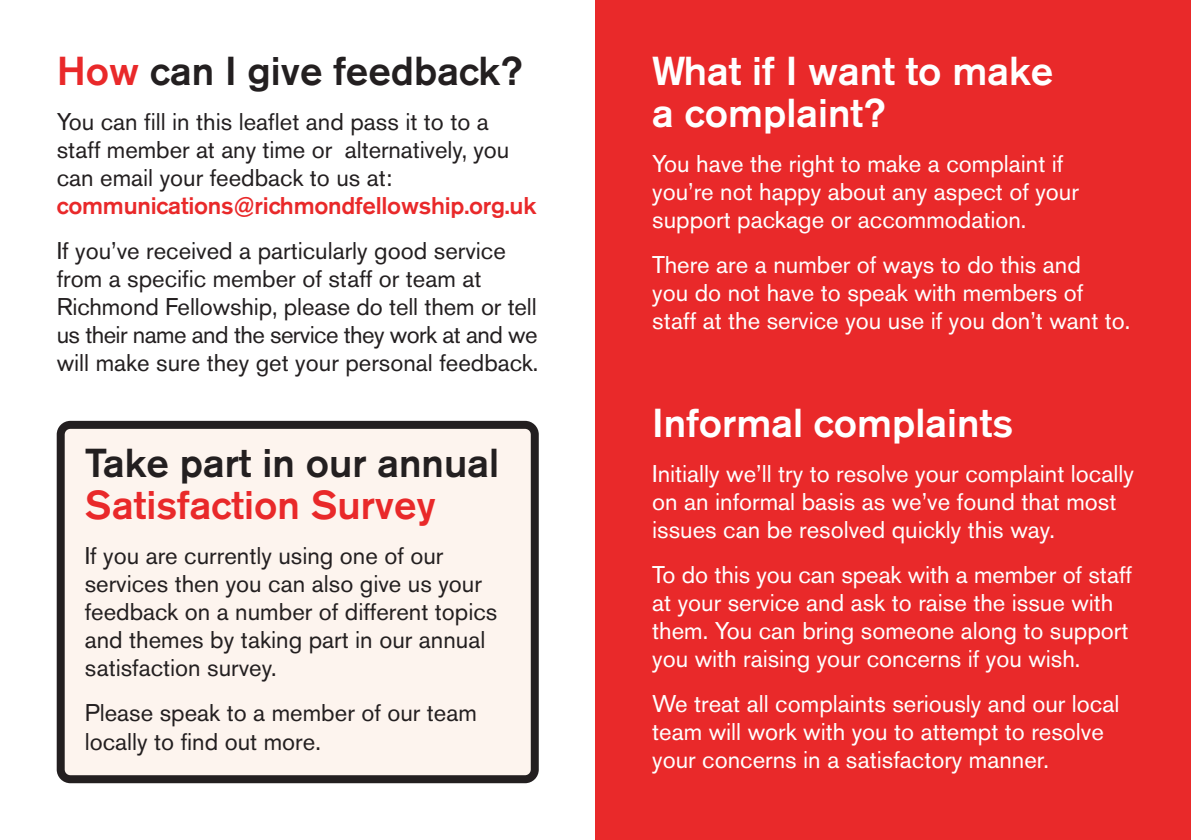
<style>
.page{position:relative;width:1191px;height:840px;background:#fff}
.page>*{position:absolute;margin:0;border:0;box-sizing:border-box;transform-origin:0 0}
.t1{font:500 40px/42px "Akzidenz Grotesk BE";color:#fff}
.t2{font:500 40px "Akzidenz Grotesk BE";color:#231f20}
.t3{font:500 40px "Akzidenz Grotesk BE";color:#e9292a}
.t4{font:24px/28px "Akzidenz Grotesk BE";color:#fff}
.t5{font:24px/28px "Akzidenz Grotesk BE";color:#231f20}
.t6{font:500 24px "Akzidenz Grotesk BE";letter-spacing:-.01em;color:#e9292a}
.s1{color:#e9292a}
</style>
<div class="page">
<div style="left:595px;top:0;width:596px;height:839px;background:#e9292a"></div>
<svg style="left:57px;top:420px;width:482px;height:362px;background:#ede4df"></svg>
<h1 class="t2" style="left:57px;top:57px;width:467px"><span class="s1">How</span> can I give feedback?</h1>
<p class="t5" style="left:57px;top:110px;width:454px">You can fill in this leaflet and pass it to to a staff member at any time or alternatively, you can email your feedback to us at:</p>
<p class="t6" style="left:57px;top:197px;width:481px">communications@richmondfellowship.org.uk</p>
<p class="t5" style="left:57px;top:239px;width:483px">If you’ve received a particularly good service from a specific member of staff or team at Richmond Fellowship, please do tell them or tell us their name and the service they work at and we will make sure they get your personal feedback.</p>
<h1 class="t2" style="left:85px;top:448px;width:416px">Take part in our annual</h1>
<h1 class="t3" style="left:85px;top:490px;width:352px">Satisfaction Survey</h1>
<p class="t5" style="left:85px;top:544px;width:414px">If you are currently using one of our services then you can also give us your feedback on a number of different topics and themes by taking part in our annual satisfaction survey.</p>
<p class="t5" style="left:85px;top:701px;width:394px">Please speak to a member of our team locally to find out more.</p>
<h1 class="t1" style="left:652px;top:53px;width:402px">What if I want to make a complaint?</h1>
<p class="t4" style="left:652px;top:152px;width:428px">You have the right to make a complaint if you’re not happy about any aspect of your support package or accommodation.</p>
<p class="t4" style="left:652px;top:253px;width:480px">There are a number of ways to do this and<br>you do not have to speak with members of staff at the service you use if you don’t want to.</p>
<h1 class="t1" style="left:652px;top:405px;width:362px">Informal complaints</h1>
<p class="t4" style="left:652px;top:462px;width:483px">Initially we’ll try to resolve your complaint locally on an informal basis as we’ve found that most issues can be resolved quickly this way.</p>
<p class="t4" style="left:652px;top:563px;width:481px">To do this you can speak with a member of staff at your service and ask to raise the issue with them. You can bring someone along to support you with raising your concerns if you wish.</p>
<p class="t4" style="left:652px;top:692px;width:469px">We treat all complaints seriously and our local team will work with you to attempt to resolve your concerns in a satisfactory manner.</p>
</div>
